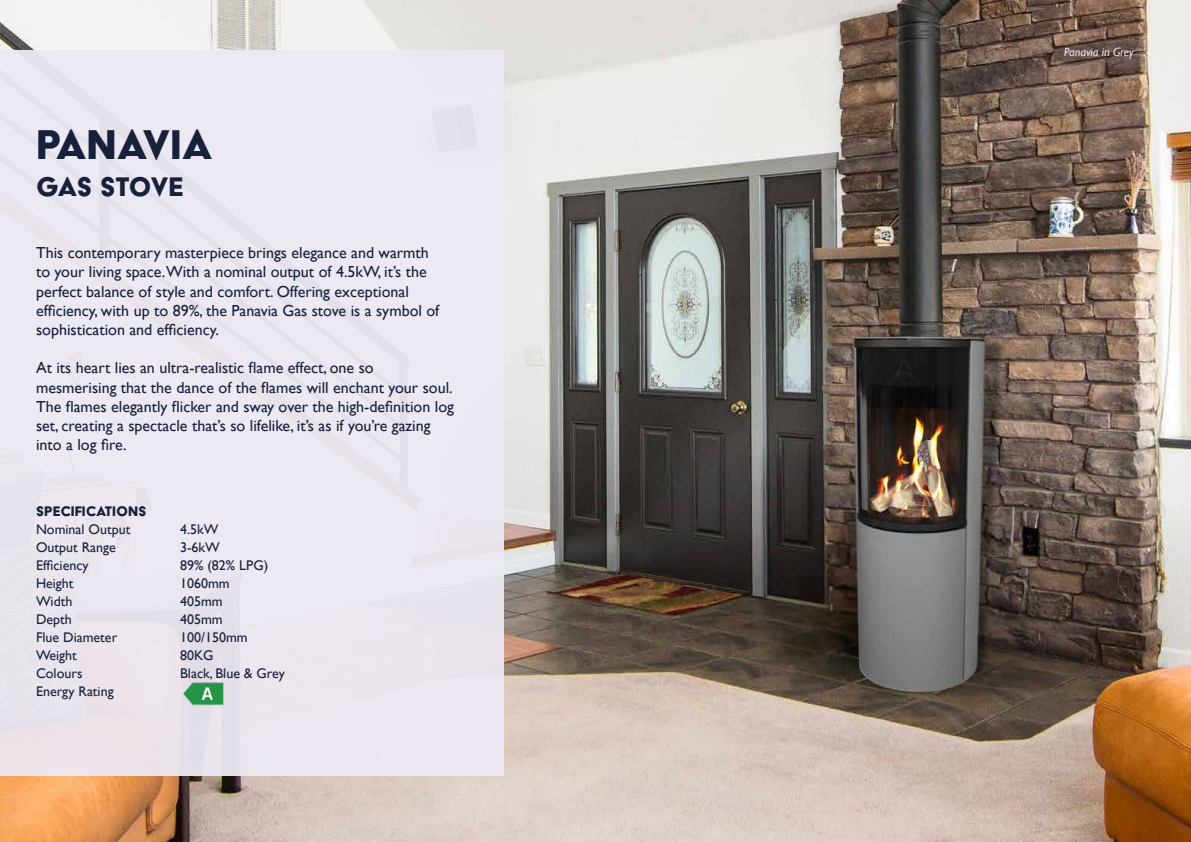
<style>
.page{position:relative;width:1191px;height:842px;background:#fff}
.page>*{position:absolute;margin:0;border:0;box-sizing:border-box;transform-origin:0 0}
.t1{font:48px "Acier BAT Text Solid";color:#17213b}
.t2{font:31px "Acier BAT Text Solid";letter-spacing:-.03em;color:#17213b}
.t3{font:16px/19.2px "Gill Sans";color:#17213b}
.t4{font:16px "Acier BAT Text Solid";color:#17213b}
.t5{font:14px "Gill Sans";color:#17213b}
.t6{font:italic 12px "Gill Sans";color:#ede9f3}
</style>
<div class="page">
<img style="left:0;top:0;width:1191px;height:842px">
<div style="left:0;top:51px;width:504px;height:724px;background:#ede9f3"></div>
<img style="left:181px;top:679px;width:48px;height:28px">
<h1 class="t1" style="left:36px;top:119px;width:178px">PANAVIA</h1>
<h2 class="t2" style="left:36px;top:170px;width:149px">GAS STOVE</h2>
<p class="t3" style="left:36px;top:243px;width:405px">This contemporary masterpiece brings elegance and warmth to your living space.With a nominal output of 4.5kW, it’s the perfect balance of style and comfort. Offering exceptional efficiency, with up to 89%, the Panavia Gas stove is a symbol of sophistication and efficiency.</p>
<p class="t3" style="left:36px;top:359px;width:419px">At its heart lies an ultra-realistic flame effect, one so mesmerising that the dance of the flames will enchant your soul.<br>The flames elegantly flicker and sway over the high-definition log set, creating a spectacle that’s so lifelike, it’s as if you’re gazing into a log fire.</p>
<p class="t4" style="left:36px;top:503px;width:112px">SPECIFICATIONS</p>
<p class="t5" style="left:36px;top:521px;width:96px">Nominal Output</p>
<p class="t5" style="left:180px;top:521px;width:40px">4.5kW</p>
<p class="t5" style="left:36px;top:539px;width:81px">Output Range</p>
<p class="t5" style="left:180px;top:539px;width:41px">3-6kW</p>
<p class="t5" style="left:36px;top:557px;width:54px">Efficiency</p>
<p class="t5" style="left:180px;top:557px;width:90px">89% (82% LPG)</p>
<p class="t5" style="left:36px;top:575px;width:39px">Height</p>
<p class="t5" style="left:180px;top:575px;width:51px">1060mm</p>
<p class="t5" style="left:36px;top:593px;width:38px">Width</p>
<p class="t5" style="left:180px;top:593px;width:44px">405mm</p>
<p class="t5" style="left:36px;top:611px;width:37px">Depth</p>
<p class="t5" style="left:180px;top:611px;width:44px">405mm</p>
<p class="t5" style="left:36px;top:629px;width:83px">Flue Diameter</p>
<p class="t5" style="left:180px;top:629px;width:69px">100/150mm</p>
<p class="t5" style="left:36px;top:647px;width:42px">Weight</p>
<p class="t5" style="left:180px;top:647px;width:35px">80KG</p>
<p class="t5" style="left:36px;top:665px;width:48px">Colours</p>
<p class="t5" style="left:180px;top:665px;width:106px">Black, Blue &amp; Grey</p>
<p class="t5" style="left:36px;top:683px;width:79px">Energy Rating</p>
<p class="t6" style="left:1064px;top:45px;width:71px">Panavia in Grey</p>
</div>
